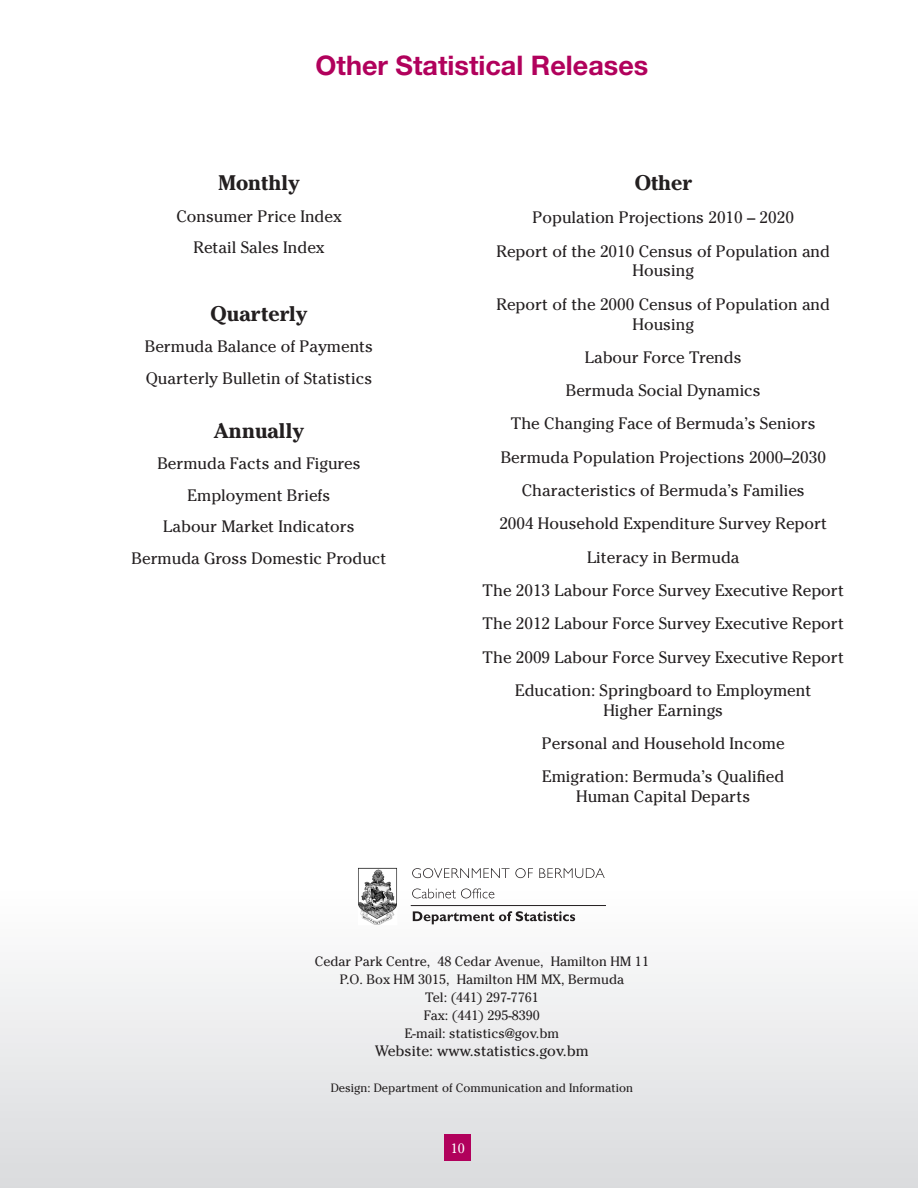
<style>
.page{position:relative;width:918px;height:1188px;background:#fff}
.page>*{position:absolute;margin:0;border:0;box-sizing:border-box;transform-origin:0 0}
.t1{font:700 27px "Helvetica Neue";color:#b1015c}
.t2{font:700 21px "Cheltenham";color:#231f20}
.t3{font:16.5px/19.8px "Cheltenham";color:#231f20;text-align:center}
.t4{font:15px "Cheltenham";color:#231f20}
.t5{font:13.5px "Cheltenham";color:#231f20}
.t6{font:13.5px "Cheltenham";color:#fff}
.t7{font:12px "Cheltenham";color:#231f20}
</style>
<div class="page">
<div style="left:0;top:888px;width:918px;height:300px;background:linear-gradient(to bottom,#fefefe,#dadbdd)"></div>
<div style="left:444px;top:1134px;width:27px;height:27px;background:#b1015c"></div>
<img style="left:358px;top:867px;width:39px;height:58px">
<svg style="left:412px;top:868px;width:121px;height:10px"></svg>
<svg style="left:539px;top:868px;width:66px;height:10px"></svg>
<svg style="left:412px;top:888px;width:82px;height:10px"></svg>
<svg style="left:413px;top:911px;width:162px;height:13px"></svg>
<hr style="left:411px;top:905px;width:195px;height:1px;background:#231f20">
<p class="t1" style="left:315px;top:49px;width:334px">Other Statistical Releases</p>
<p class="t2" style="left:218px;top:170px;width:83px">Monthly</p>
<p class="t3" style="left:176px;top:206px;width:167px">Consumer Price Index</p>
<p class="t3" style="left:194px;top:238px;width:133px">Retail Sales Index</p>
<p class="t2" style="left:211px;top:301px;width:98px">Quarterly</p>
<p class="t3" style="left:145px;top:337px;width:230px">Bermuda Balance of Payments</p>
<p class="t3" style="left:146px;top:368px;width:228px">Quarterly Bulletin of Statistics</p>
<p class="t2" style="left:214px;top:418px;width:92px">Annually</p>
<p class="t3" style="left:157px;top:454px;width:205px">Bermuda Facts and Figures</p>
<p class="t3" style="left:188px;top:485px;width:144px">Employment Briefs</p>
<p class="t3" style="left:163px;top:517px;width:193px">Labour Market Indicators</p>
<p class="t3" style="left:132px;top:548px;width:256px">Bermuda Gross Domestic Product</p>
<p class="t2" style="left:635px;top:170px;width:59px">Other</p>
<p class="t3" style="left:533px;top:208px;width:263px">Population Projections 2010 – 2020</p>
<p class="t3" style="left:497px;top:241px;width:335px">Report of the 2010 Census of Population and<br>Housing</p>
<p class="t3" style="left:497px;top:294px;width:335px">Report of the 2000 Census of Population and<br>Housing</p>
<p class="t3" style="left:585px;top:347px;width:158px">Labour Force Trends</p>
<p class="t3" style="left:566px;top:381px;width:196px">Bermuda Social Dynamics</p>
<p class="t3" style="left:511px;top:414px;width:306px">The Changing Face of Bermuda’s Seniors</p>
<p class="t3" style="left:501px;top:447px;width:327px">Bermuda Population Projections 2000–2030</p>
<p class="t3" style="left:522px;top:481px;width:285px">Characteristics of Bermuda’s Families</p>
<p class="t3" style="left:499px;top:514px;width:329px">2004 Household Expenditure Survey Report</p>
<p class="t3" style="left:587px;top:547px;width:154px">Literacy in Bermuda</p>
<p class="t3" style="left:483px;top:580px;width:363px">The 2013 Labour Force Survey Executive Report</p>
<p class="t3" style="left:483px;top:614px;width:363px">The 2012 Labour Force Survey Executive Report</p>
<p class="t3" style="left:483px;top:647px;width:363px">The 2009 Labour Force Survey Executive Report</p>
<p class="t3" style="left:515px;top:680px;width:298px">Education: Springboard to Employment<br>Higher Earnings</p>
<p class="t3" style="left:542px;top:733px;width:244px">Personal and Household Income</p>
<p class="t3" style="left:542px;top:767px;width:244px">Emigration: Bermuda’s Qualified<br>Human Capital Departs</p>
<p class="t5" style="left:315px;top:953px;width:336px">Cedar Park Centre, 48 Cedar Avenue, Hamilton HM 11</p>
<p class="t5" style="left:340px;top:971px;width:286px">P.O. Box HM 3015, Hamilton HM MX, Bermuda</p>
<p class="t5" style="left:425px;top:989px;width:115px">Tel: (441) 297-7761</p>
<p class="t5" style="left:424px;top:1007px;width:118px">Fax: (441) 295-8390</p>
<p class="t5" style="left:405px;top:1025px;width:156px">E-mail: statistics@gov.bm</p>
<p class="t4" style="left:375px;top:1042px;width:215px">Website: www.statistics.gov.bm</p>
<p class="t7" style="left:331px;top:1080px;width:304px">Design: Department of Communication and Information</p>
<p class="t6" style="left:451px;top:1140px;width:16px">10</p>
</div>
